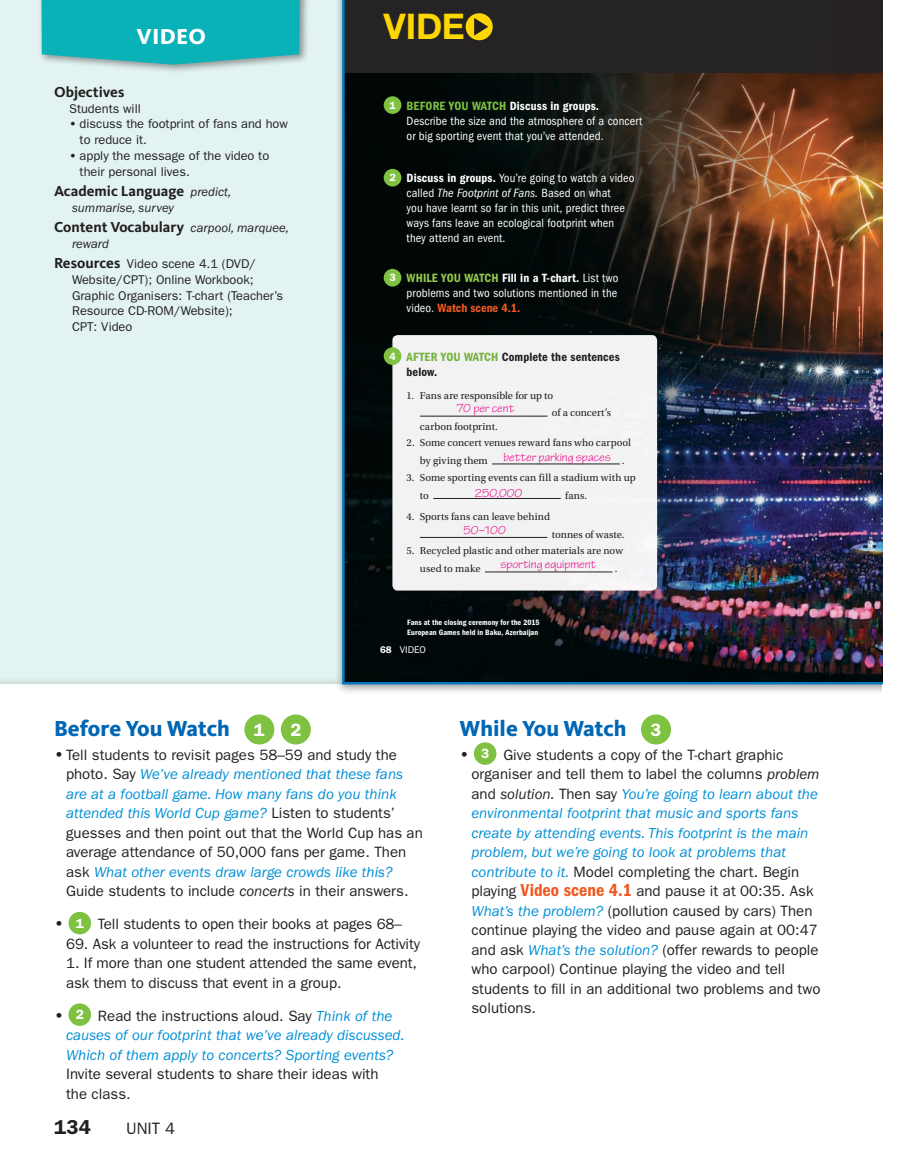
<style>
.page{position:relative;width:919px;height:1175px;background:#fff}
.page>*{position:absolute;margin:0;border:0;box-sizing:border-box;transform-origin:0 0}
.t1{font:700 35.4px "Helvetica Neue LT Std";color:#fed702}
.t2{font:800 22.5px "Kievit OT";color:#0166b3}
.t3{font:800 22.5px "Kievit OT";color:#fff}
.t4{font:600 20.25px "ITC Franklin Gothic Std";color:#231f20}
.t5{font:600 18px "ITC Franklin Gothic Std";color:#fff}
.t6{font:16.5px "ITC Franklin Gothic Std";color:#231f20}
.t7{font:15px/19.5px "ITC Franklin Gothic Std";color:#231f20}
.t8{font:italic 15px/19.5px "ITC Franklin Gothic Std";color:#008fd5}
.t9{font:700 15px "Kievit OT";color:#231f20}
.t10{font:12.75px/15.8px "ITC Franklin Gothic Std";color:#231f20}
.t11{font:italic 12.75px "ITC Franklin Gothic Std";color:#231f20}
.t12{font:condensed 12.45px/15px "ITC Franklin Gothic Std";letter-spacing:.005em;color:#fff}
.t13{font:12.45px "Tekton Pro";letter-spacing:-.005em;color:#ed028c}
.t14{font:12.45px/15px "ITC Franklin Gothic Std Dm Cd";letter-spacing:.01em;color:#231f20}
.t15{font:10.65px/17.7px "Utopia Std";color:#231f20}
.t16{font:600 10.65px "ITC Franklin Gothic Std";color:#fff}
.t17{font:9.75px "ITC Franklin Gothic Std";color:#fff}
.t18{font:7.95px/9.8px "ITC Franklin Gothic Std Dm Cd";letter-spacing:.01em;color:#fff}
.s1{font-weight:600}
.s2{font-family:"ITC Franklin Gothic Std";font-weight:400;font-style:italic;font-size:12.75px}
.s3{font-style:italic}
.s4{font-family:"Kievit OT";font-weight:700;font-size:15px}
.s5{font-family:"ITC Franklin Gothic Std Dm Cd";font-stretch:normal;color:#7fc241}
.s6{font-family:"ITC Franklin Gothic Std Dm Cd";font-stretch:normal}
.s7{font-family:"ITC Franklin Gothic Std Dm Cd";font-stretch:normal;color:#96ca4e}
.s8{font-family:"ITC Franklin Gothic Std Dm Cd";font-stretch:normal;color:#f15921}
.s9{color:#73b13b}
.s10{font-family:"ITC Franklin Gothic Std";font-weight:600;font-size:18px;color:#fff}
.s11{font-weight:600;font-size:16.5px}
.s12{font-style:italic;color:#008fd5}
.s13{font-weight:600;font-size:13.5px;color:#fff}
.s14{font-weight:600;font-style:normal;font-size:16.5px;color:#231f20}
.s15{font-weight:600;font-style:normal;font-size:13.5px;color:#fff}
.s16{font-style:normal;color:#231f20}
.s17{font-family:"ITC Franklin Gothic Std Dm Cd";font-size:18px;color:#f15921}
</style>
<div class="page">
<div style="left:0;top:0;width:369px;height:684px;background:#e2f3f2"></div>
<div style="left:334px;top:0;width:584px;height:695px;background:#231f20;opacity:.45"></div>
<div style="left:882px;top:0;width:36px;height:1175px;background:#fff"></div>
<img style="left:341px;top:0;width:542px;height:685px">
<div style="left:38px;top:0;width:271px;height:74px;background:#231f20;opacity:.45"></div>
<svg style="left:41px;top:0;width:259px;height:65px;background:#17b3b8"></svg>
<div style="left:244px;top:714px;width:30px;height:30px;background:#7fc241;border-radius:50%"></div>
<div style="left:281px;top:714px;width:30px;height:30px;background:#7fc241;border-radius:50%"></div>
<div style="left:68px;top:912px;width:23px;height:22px;background:#7fc241;border-radius:50%"></div>
<div style="left:68px;top:1003px;width:23px;height:23px;background:#7fc241;border-radius:50%"></div>
<div style="left:640px;top:714px;width:30px;height:30px;background:#7fc241;border-radius:50%"></div>
<div style="left:473px;top:742px;width:23px;height:23px;background:#7fc241;border-radius:50%"></div>
<p class="t3" style="left:136px;top:23px;width:66px">Vi deo</p>
<p class="t9" style="left:54px;top:84px;width:72px">Objectives</p>
<p class="t10" style="left:69px;top:101px;width:73px">Students will</p>
<p class="t10" style="left:80px;top:116px;width:210px;text-indent:-11px"><span class="s1">•</span> discuss the footprint of fans and how to reduce it.</p>
<p class="t10" style="left:80px;top:148px;width:191px;text-indent:-11px"><span class="s1">•</span> apply the message of the video to their personal lives.</p>
<p class="t9" style="left:54px;top:182px;width:178px">Academic Language <span class="s2">predict,</span></p>
<p class="t11" style="left:72px;top:200px;width:103px">summarise, survey</p>
<p class="t9" style="left:54px;top:218px;width:236px">Content Vocabulary <span class="s2">carpool, marquee,</span></p>
<p class="t10" style="left:54px;top:233px;width:203px;line-height:20.2px;text-indent:18px"><span class="s3">reward<br></span><span class="s4">Resources</span> Video scene 4.1 (DVD/</p>
<p class="t10" style="left:72px;top:272px;width:212px">Website/CPT); Online Workbook;<br>Graphic Organisers: T-chart (Teacher’s<br>Resource CD-ROM/Website);<br>CPT: Video</p>
<p class="t1" style="left:383px;top:4px;width:82px">VIDE</p>
<p class="t16" style="left:389px;top:99px;width:8px">1</p>
<p class="t12" style="left:406px;top:98px;width:237px"><span class="s5">BEFORE YOU WATCH</span> <span class="s6">Discuss in groups.<br></span>Describe the size and the atmosphere of a concert or big sporting event that you’ve attended.</p>
<p class="t16" style="left:389px;top:171px;width:8px">2</p>
<p class="t12" style="left:406px;top:171px;width:229px"><span class="s6">Discuss in groups.</span> You’re going to watch a video called <span class="s3">The Footprint of Fans.</span> Based on what<br>you have learnt so far in this unit, predict three ways fans leave an ecological footprint when they attend an event.</p>
<p class="t16" style="left:389px;top:271px;width:8px">3</p>
<p class="t12" style="left:406px;top:271px;width:213px;text-align:justify"><span class="s7">WHILE YOU WATCH</span> <span class="s6">Fill in a T-chart.</span> List two problems and two solutions mentioned in the video. <span class="s8">Watch scene 4.1.</span></p>
<p class="t16" style="left:389px;top:350px;width:8px">4</p>
<p class="t14" style="left:406px;top:349px;width:215px"><span class="s9">AFTER YOU WATCH</span> Complete the sentences below.</p>
<p class="t15" style="left:551px;top:386px;width:61px;text-indent:-145px">1. Fans are responsible for up to<br>of a concert’s</p>
<p class="t15" style="left:419px;top:417px;width:79px">carbon footprint.</p>
<p class="t15" style="left:419px;top:434px;width:213px;text-indent:-13px">2. Some concert venues reward fans who carpool by giving them</p>
<p class="t15" style="left:621px;top:452px;width:4px">.</p>
<p class="t15" style="left:419px;top:469px;width:217px;text-indent:-13px">3. Some sporting events can fill a stadium with up to</p>
<p class="t13" style="left:456px;top:401px;width:59px">70 per cent</p>
<p class="t13" style="left:503px;top:450px;width:109px">better parking spaces</p>
<p class="t13" style="left:474px;top:485px;width:49px">250,000</p>
<p class="t13" style="left:463px;top:523px;width:44px">50–100</p>
<p class="t13" style="left:500px;top:557px;width:97px">sporting equipment</p>
<p class="t15" style="left:565px;top:486px;width:23px">fans.</p>
<p class="t15" style="left:406px;top:508px;width:145px">4. Sports fans can leave behind</p>
<p class="t15" style="left:551px;top:525px;width:74px">tonnes of waste.</p>
<p class="t15" style="left:419px;top:542px;width:204px;text-indent:-13px">5. Recycled plastic and other materials are now used to make</p>
<p class="t15" style="left:614px;top:560px;width:4px">.</p>
<p class="t18" style="left:407px;top:618px;width:134px">Fans at the closing ceremony for the 2015<br>European Games held in Baku, Azerbaijan</p>
<p class="t17" style="left:380px;top:644px;width:47px"><span class="s1">68</span> VIDEO</p>
<p class="t2" style="left:54px;top:715px;width:212px">Before You Watch <span class="s10">1</span></p>
<p class="t5" style="left:290px;top:719px;width:12px">2</p>
<p class="t7" style="left:66px;top:745px;width:358px;text-indent:-12px"><span class="s11">•</span> Tell students to revisit pages 58–59 and study the photo. Say <span class="s12">We’ve already mentioned that these fans are at a football game. How many fans do you think attended this World Cup game?</span> Listen to students’ guesses and then point out that the World Cup has an average attendance of 50,000 fans per game. Then ask <span class="s12">What other events draw large crowds like this?<br></span>Guide students to include <span class="s3">concerts</span> in their answers.</p>
<p class="t7" style="left:54px;top:914px;width:349px"><span class="s11">•</span> <span class="s13">1</span> Tell students to open their books at pages 68–</p>
<p class="t7" style="left:66px;top:934px;width:355px">69. Ask a volunteer to read the instructions for Activity</p>
<p class="t7" style="left:66px;top:953px;width:352px">1. If more than one student attended the same event, ask them to discuss that event in a group.</p>
<p class="t8" style="left:66px;top:1006px;width:339px;text-indent:-12px"><span class="s14">•</span> <span class="s15">2</span> <span class="s16">Read the instructions aloud. Say</span> Think of the causes of our footprint that we’ve already discussed.<br>Which of them apply to concerts? Sporting events?<br><span class="s16">Invite several students to share their ideas with<br>the class.</span></p>
<p class="t4" style="left:54px;top:1115px;width:38px">134</p>
<p class="t6" style="left:126px;top:1119px;width:19px">Unit</p>
<p class="t6" style="left:165px;top:1119px;width:11px">4</p>
<p class="t2" style="left:459px;top:715px;width:203px">While You Watch <span class="s10">3</span></p>
<p class="t7" style="left:471px;top:745px;width:350px;text-indent:-12px"><span class="s11">•</span> <span class="s13">3</span> Give students a copy of the T-chart graphic organiser and tell them to label the columns <span class="s3">problem </span>and <span class="s3">solution.</span> Then say <span class="s12">You’re going to learn about the environmental footprint that music and sports fans create by attending events. This footprint is the main problem, but we’re going to look at problems that contribute to it.</span> Model completing the chart. Begin playing <span class="s17">Video scene 4.1</span> and pause it at 00:35. Ask <span class="s12">What’s the problem?</span> (pollution caused by cars) Then continue playing the video and pause again at 00:47 and ask <span class="s12">What’s the solution?</span> (offer rewards to people who carpool) Continue playing the video and tell students to fill in an additional two problems and two solutions.</p>
</div>
